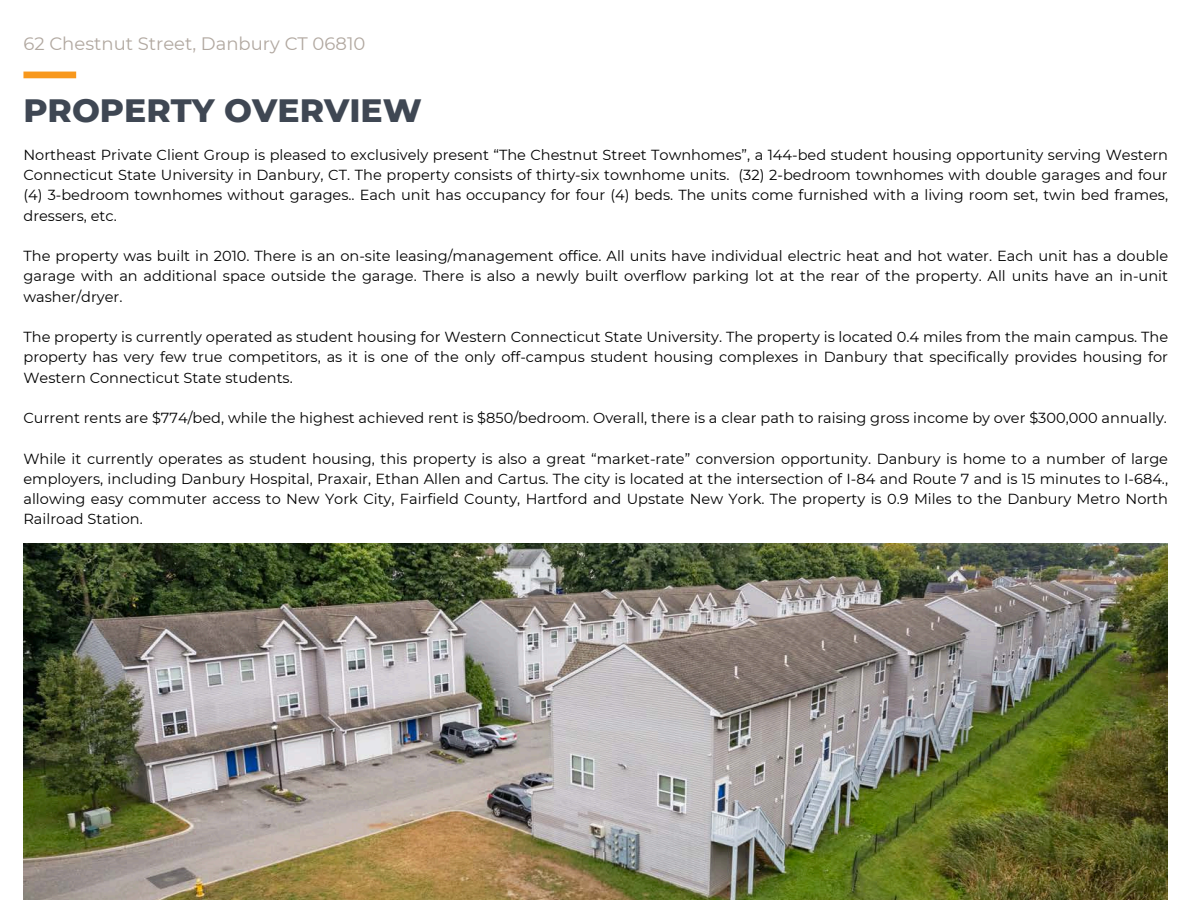
<style>
.page{position:relative;width:1188px;height:918px;background:#fff}
.page>*{position:absolute;margin:0;border:0;box-sizing:border-box;transform-origin:0 0}
.t1{font:800 33px "Montserrat";color:#3f4753}
.t2{font:18px "Montserrat";color:#b1a8a0}
.t3{font:14.55px/20.2px "Montserrat";color:#000;text-align:justify}
</style>
<div class="page">
<div style="left:23px;top:72px;width:53px;height:6px;background:#f8981c"></div>
<img style="left:23px;top:543px;width:1145px;height:357px">
<p class="t2" style="left:23px;top:32px;width:343px">62 Chestnut Street, Danbury CT 06810</p>
<h1 class="t1" style="left:23px;top:90px;width:400px">PROPERTY OVERVIEW</h1>
<p class="t3" style="left:23px;top:145px;width:1146px">Northeast Private Client Group is pleased to exclusively present “The Chestnut Street Townhomes”, a 144-bed student housing opportunity serving Western Connecticut State University in Danbury, CT. The property consists of thirty-six townhome units. (32) 2-bedroom townhomes with double garages and four (4) 3-bedroom townhomes without garages.. Each unit has occupancy for four (4) beds. The units come furnished with a living room set, twin bed frames, dressers, etc.</p>
<p class="t3" style="left:23px;top:246px;width:1146px">The property was built in 2010. There is an on-site leasing/management office. All units have individual electric heat and hot water. Each unit has a double garage with an additional space outside the garage. There is also a newly built overflow parking lot at the rear of the property. All units have an in-unit washer/dryer.</p>
<p class="t3" style="left:23px;top:327px;width:1146px">The property is currently operated as student housing for Western Connecticut State University. The property is located 0.4 miles from the main campus. The property has very few true competitors, as it is one of the only off-campus student housing complexes in Danbury that specifically provides housing for Western Connecticut State students.</p>
<p class="t3" style="left:23px;top:408px;width:1145px">Current rents are $774/bed, while the highest achieved rent is $850/bedroom. Overall, there is a clear path to raising gross income by over $300,000 annually.</p>
<p class="t3" style="left:23px;top:448px;width:1146px">While it currently operates as student housing, this property is also a great “market-rate” conversion opportunity. Danbury is home to a number of large employers, including Danbury Hospital, Praxair, Ethan Allen and Cartus. The city is located at the intersection of I-84 and Route 7 and is 15 minutes to I-684., allowing easy commuter access to New York City, Fairfield County, Hartford and Upstate New York. The property is 0.9 Miles to the Danbury Metro North Railroad Station.</p>
</div>
